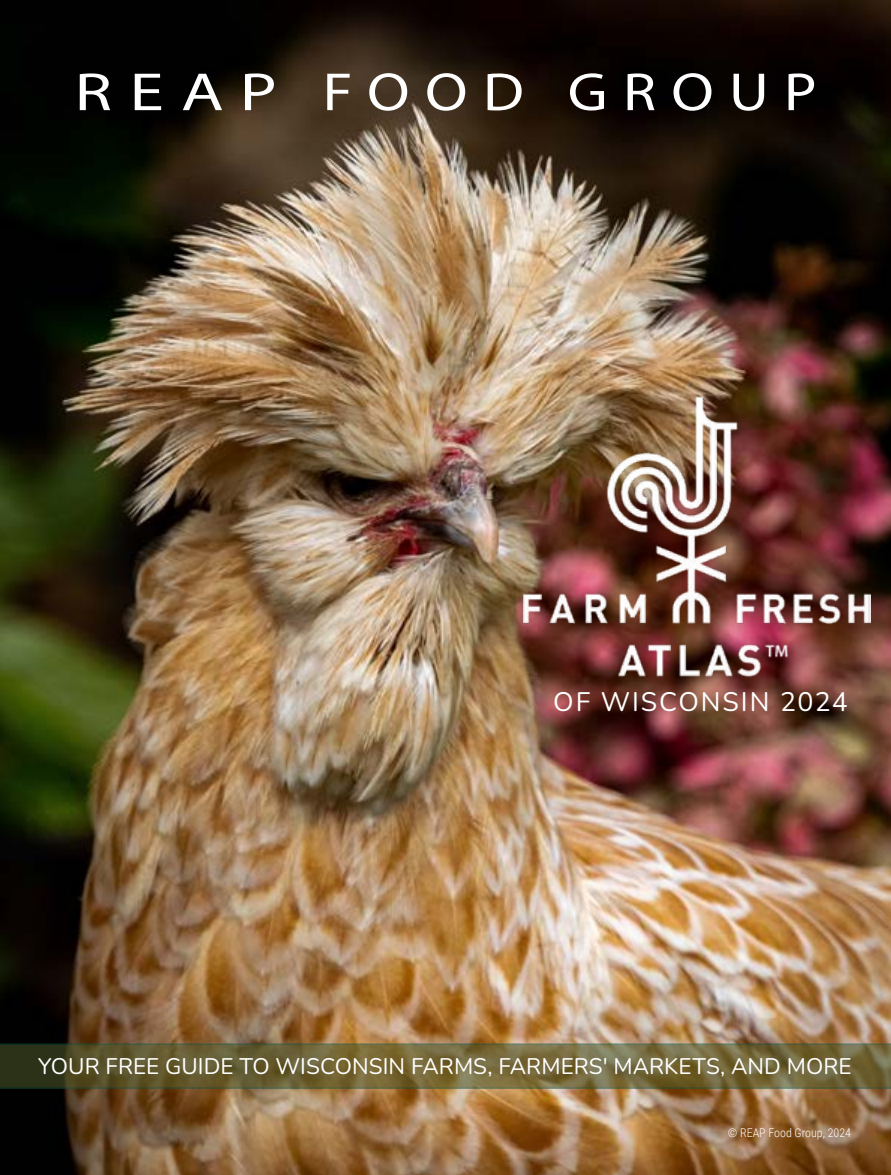
<style>
.page{position:relative;width:891px;height:1175px;background:#fff}
.page>*{position:absolute;margin:0;border:0;box-sizing:border-box;transform-origin:0 0}
.t1{font:54px "Myriad Pro";letter-spacing:.25em;color:#fff;scale:1.29 1}
.t2{font:26.7px "Nunito";letter-spacing:.07em;color:#fff}
.t3{font:22.5px "Nunito";color:#fff}
.t4{font:300 12px "Roboto Condensed";color:#fff}
</style>
<div class="page">
<img style="left:0;top:0;width:891px;height:1174px">
<img style="left:551px;top:356px;width:305px;height:131px">
<img style="left:350px;top:487px;width:520px;height:190px">
<svg style="left:0;top:1043px;width:891px;height:45px"></svg>
<h1 class="t1" style="left:74px;top:59px;width:577px">REAP FOOD GROUP</h1>
<p class="t2" style="left:553px;top:683px;width:296px">OF WISCONSIN 2024</p>
<p class="t3" style="left:38px;top:1050px;width:815px">YOUR FREE GUIDE TO WISCONSIN FARMS, FARMERS' MARKETS, AND MORE</p>
<p class="t4" style="left:728px;top:1124px;width:125px">© REAP Food Group, 2024</p>
</div>
